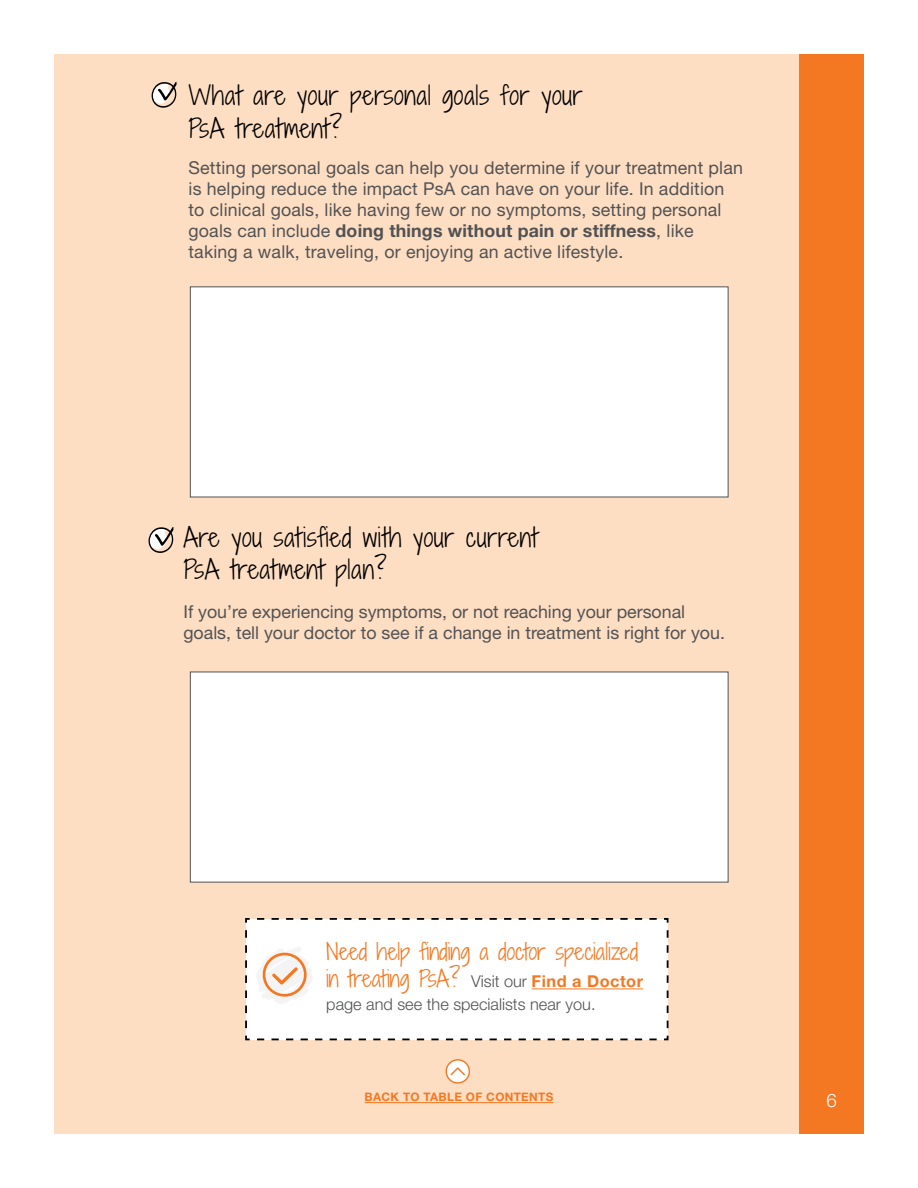
<style>
.page{position:relative;width:918px;height:1188px;background:#fff}
.page>*{position:absolute;margin:0;border:0;box-sizing:border-box;transform-origin:0 0}
.t1{font:24.9px/32.1px "Shadows Into Light Two";letter-spacing:.025em;color:#000}
.t2{font:21.75px/27px "Shadows Into Light Two";color:#f47721}
.t3{font:300 18.6px "Helvetica Neue LT Std";color:#fff}
.t4{font:17.85px/21px "Helvetica Neue LT Std";letter-spacing:.01em;color:#515254}
.t5{font:300 16.35px "Helvetica Neue LT Std";color:#515254}
.t6{font:700 11.7px "Helvetica Neue LT Std";letter-spacing:.03em;color:#f47721}
.s1{font-weight:700}
.s2{font-family:"Helvetica Neue LT Std";font-weight:300;font-size:16.35px;color:#515254}
.s3{font-family:"Helvetica Neue LT Std";font-weight:700;font-size:16.35px}
</style>
<div class="page">
<div style="left:54px;top:54px;width:810px;height:1080px;background:#fedec3"></div>
<div style="left:800px;top:54px;width:64px;height:1080px;background:#f47721"></div>
<svg style="left:152px;top:82px;width:25px;height:26px"></svg>
<svg style="left:148px;top:527px;width:26px;height:26px"></svg>
<div style="left:190px;top:286px;width:539px;height:211px;background:#fff"></div>
<div style="left:190px;top:672px;width:539px;height:211px;background:#fff"></div>
<div style="left:245px;top:918px;width:424px;height:123px;background:#fff"></div>
<div style="left:256px;top:947px;width:57px;height:57px;background:#fff"></div>
<svg style="left:263px;top:953px;width:44px;height:44px"></svg>
<hr style="left:532px;top:989px;width:111px;height:1px;background:#f47721">
<svg style="left:446px;top:1060px;width:23px;height:23px"></svg>
<hr style="left:365px;top:1102px;width:188px;height:1px;background:#f47721">
<div style="left:446px;top:1059px;width:24px;height:25px;border:1px solid #f47821;border-radius:50%"></div>
<svg style="left:449px;top:1066px;width:17px;height:11px"></svg>
<h1 class="t1" style="left:189px;top:80px;width:396px">What are your personal goals for your<br>PsA treatment?</h1>
<p class="t4" style="left:189px;top:157px;width:556px">Setting personal goals can help you determine if your treatment plan is helping reduce the impact PsA can have on your life. In addition to clinical goals, like having few or no symptoms, setting personal goals can include <span class="s1">doing things without pain or stiffness</span>, like taking a walk, traveling, or enjoying an active lifestyle.</p>
<h1 class="t1" style="left:183px;top:521px;width:356px">Are you satisfied with your current<br>PsA treatment plan?</h1>
<p class="t4" style="left:183px;top:601px;width:543px">If you’re experiencing symptoms, or not reaching your personal goals, tell your doctor to see if a change in treatment is right for you.</p>
<p class="t2" style="left:326px;top:938px;width:318px">Need help finding a doctor specialized in treating PsA? <span class="s2">Visit our</span> <span class="s3">Find a Doctor</span></p>
<p class="t5" style="left:326px;top:994px;width:271px">page and see the specialists near you.</p>
<p class="t6" style="left:365px;top:1090px;width:190px">BACK TO TABLE OF CONTENTS</p>
<p class="t3" style="left:827px;top:1089px;width:12px">6</p>
</div>
